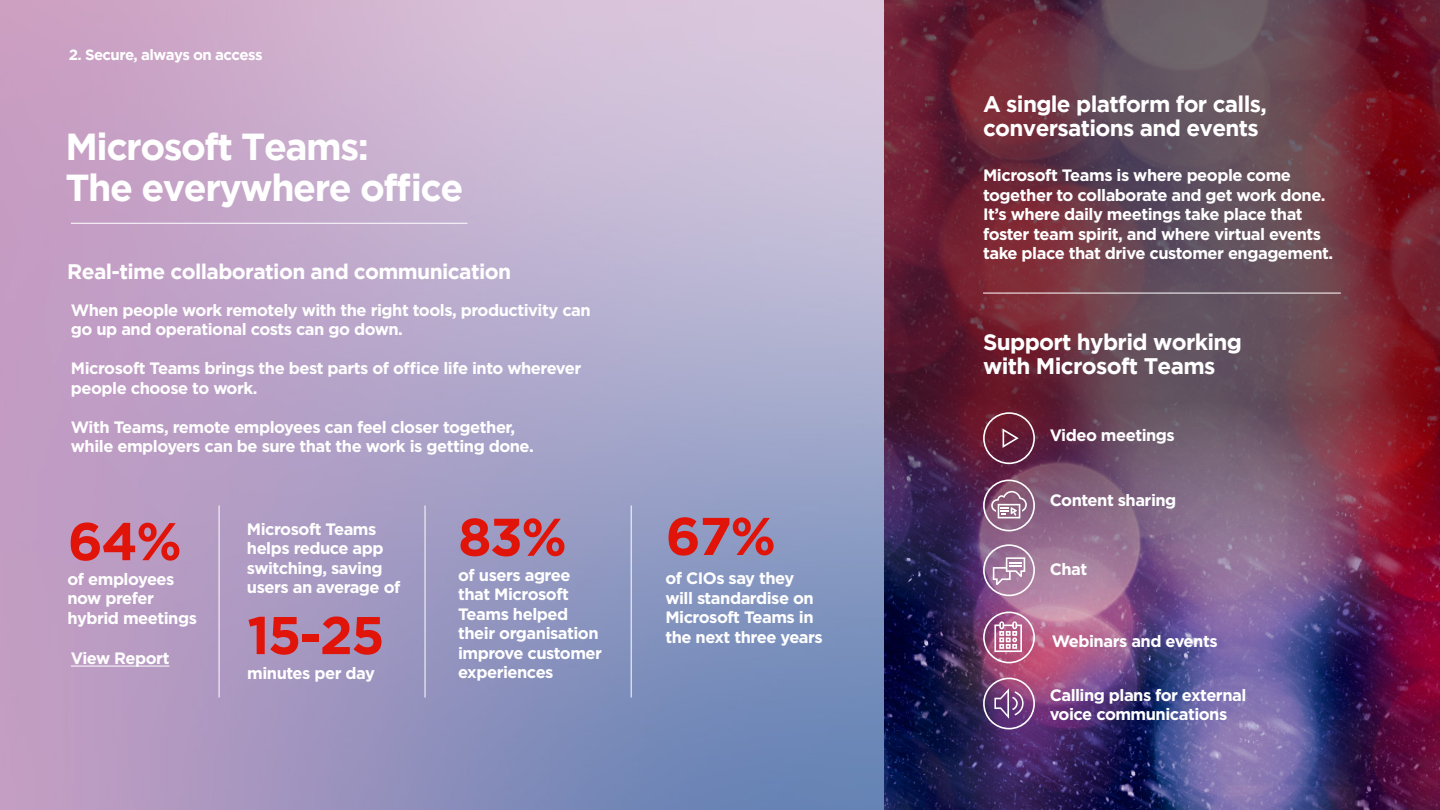
<style>
.page{position:relative;width:1440px;height:810px;background:#fff}
.page>*{position:absolute;margin:0;border:0;box-sizing:border-box;transform-origin:0 0}
.t1{font:700 53.03px "Gotham";letter-spacing:-.03em;color:#e1140a}
.t2{font:700 37.5px "Gotham";letter-spacing:-.04em;color:#fff}
.t3{font:700 22.5px/24px "Gotham";letter-spacing:-.03em;color:#fff}
.t4{font:700 21px "Gotham";letter-spacing:-.03em;color:#fff}
.t5{font:700 16.5px/19.5px "Gotham";letter-spacing:-.03em;color:#fff}
.t6{font:700 15px "Gotham";letter-spacing:-.04em;color:#fff}
</style>
<div class="page">
<img style="left:884px;top:704px;width:556px;height:106px">
<img style="left:884px;top:0;width:556px;height:704px">
<img style="left:0;top:0;width:884px;height:810px">
<hr style="left:71px;top:666px;width:99px;height:1px;background:#fff">
<svg style="left:983px;top:544px;width:52px;height:52px;background:#ae8bab"></svg>
<svg style="left:983px;top:678px;width:52px;height:51px;background:#83568a"></svg>
<svg style="left:983px;top:612px;width:52px;height:51px;background:#bb7a9c"></svg>
<svg style="left:983px;top:412px;width:52px;height:52px;background:#76364c"></svg>
<svg style="left:983px;top:480px;width:52px;height:51px;background:#9b7690"></svg>
<hr style="left:983px;top:293px;width:358px;height:1px;background:#fff">
<hr style="left:71px;top:223px;width:396px;height:1px;background:#fff">
<hr style="left:631px;top:505px;width:1px;height:192px;background:#fff">
<hr style="left:425px;top:505px;width:1px;height:192px;background:#fff">
<hr style="left:219px;top:505px;width:1px;height:192px;background:#fff">
<p class="t6" style="left:69px;top:46px;width:195px">2. Secure, always on access</p>
<p class="t2" style="left:66px;top:125px;width:305px">Microsoft Teams:</p>
<p class="t2" style="left:66px;top:166px;width:399px">The everywhere office</p>
<p class="t4" style="left:67px;top:259px;width:445px">Real-time collaboration and communication</p>
<p class="t5" style="left:71px;top:300px;width:521px">When people work remotely with the right tools, productivity can go up and operational costs can go down.</p>
<p class="t5" style="left:71px;top:358px;width:512px">Microsoft Teams brings the best parts of office life into wherever people choose to work.</p>
<p class="t5" style="left:71px;top:417px;width:464px">With Teams, remote employees can feel closer together, while employers can be sure that the work is getting done.</p>
<p class="t1" style="left:68px;top:511px;width:115px">64%</p>
<p class="t1" style="left:458px;top:506px;width:110px">83%</p>
<p class="t1" style="left:666px;top:506px;width:112px">67%</p>
<p class="t5" style="left:247px;top:519px;width:155px">Microsoft Teams helps reduce app switching, saving users an average of</p>
<p class="t5" style="left:68px;top:569px;width:131px">of employees now prefer hybrid meetings</p>
<p class="t5" style="left:458px;top:565px;width:145px">of users agree that Microsoft<br>Teams helped their organisation improve customer experiences</p>
<p class="t5" style="left:665px;top:569px;width:159px">of CIOs say they will standardise on<br>Microsoft Teams in the next three years</p>
<p class="t1" style="left:247px;top:605px;width:139px">15-25</p>
<p class="t5" style="left:247px;top:664px;width:129px">minutes per day</p>
<p class="t5" style="left:71px;top:649px;width:100px">View Report</p>
<p class="t3" style="left:983px;top:91px;width:285px">A single platform for calls, conversations and events</p>
<p class="t5" style="left:983px;top:166px;width:352px">Microsoft Teams is where people come together to collaborate and get work done.<br>It’s where daily meetings take place that foster team spirit, and where virtual events take place that drive customer engagement.</p>
<p class="t3" style="left:983px;top:329px;width:260px">Support hybrid working with Microsoft Teams</p>
<p class="t5" style="left:1050px;top:425px;width:127px">Video meetings</p>
<p class="t5" style="left:1050px;top:490px;width:128px">Content sharing</p>
<p class="t5" style="left:1050px;top:559px;width:39px">Chat</p>
<p class="t5" style="left:1052px;top:632px;width:167px">Webinars and events</p>
<p class="t5" style="left:1050px;top:685px;width:198px">Calling plans for external voice communications</p>
</div>
